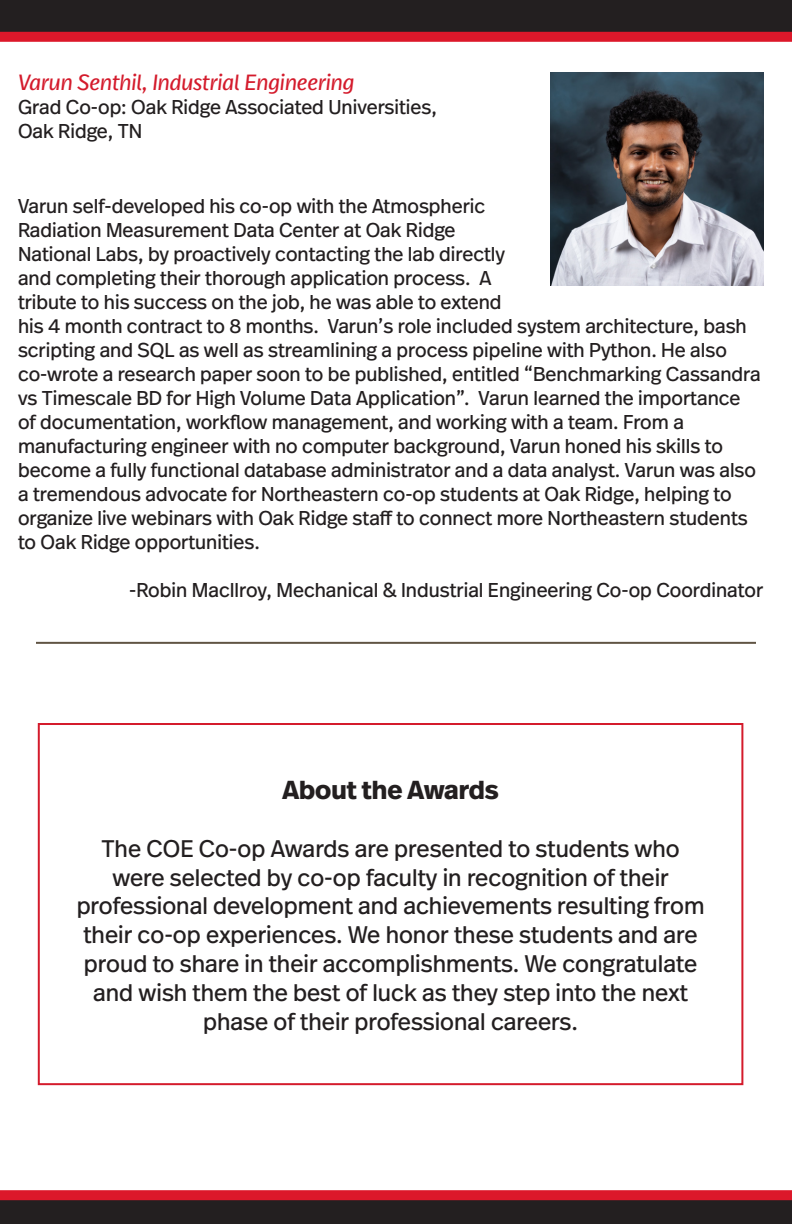
<style>
.page{position:relative;width:792px;height:1224px;background:#fff}
.page>*{position:absolute;margin:0;border:0;box-sizing:border-box;transform-origin:0 0}
.t1{font:700 26px "Real Head Pro";color:#231f20}
.t2{font:24px/28.8px "Real Head Pro";color:#231f20;text-align:center}
.t3{font:italic 22px "Real Head Pro";color:#d41b2c}
.t4{font:20px/24px "Real Head Pro";color:#231f20}
</style>
<div class="page">
<svg style="left:0;top:0;width:792px;height:42px;background:#501e23"></svg>
<svg style="left:0;top:1190px;width:792px;height:34px;background:#5a1e24"></svg>
<hr style="left:36px;top:642px;width:720px;height:2px;background:#605444">
<img style="left:550px;top:73px;width:213px;height:213px">
<div style="left:38px;top:723px;width:705px;height:362px;border:2px solid #d41b2c"></div>
<p class="t3" style="left:18px;top:68px;width:338px">Varun Senthil, Industrial Engineering</p>
<p class="t4" style="left:18px;top:95px;width:420px">Grad Co-op: Oak Ridge Associated Universities,<br>Oak Ridge, TN</p>
<p class="t4" style="left:18px;top:193px;width:744px">Varun self-developed his co-op with the Atmospheric<br>Radiation Measurement Data Center at Oak Ridge<br>National Labs, by proactively contacting the lab directly<br>and completing their thorough application process. A<br>tribute to his success on the job, he was able to extend<br>his 4 month contract to 8 months. Varun’s role included system architecture, bash scripting and SQL as well as streamlining a process pipeline with Python. He also co-wrote a research paper soon to be published, entitled “Benchmarking Cassandra vs Timescale BD for High Volume Data Application”. Varun learned the importance of documentation, workflow management, and working with a team. From a manufacturing engineer with no computer background, Varun honed his skills to become a fully functional database administrator and a data analyst. Varun was also a tremendous advocate for Northeastern co-op students at Oak Ridge, helping to organize live webinars with Oak Ridge staff to connect more Northeastern students to Oak Ridge opportunities.</p>
<p class="t4" style="left:129px;top:577px;width:636px">-Robin MacIlroy, Mechanical &amp; Industrial Engineering Co-op Coordinator</p>
<p class="t1" style="left:282px;top:771px;width:218px">About the Awards</p>
<p class="t2" style="left:77px;top:834px;width:629px">The COE Co-op Awards are presented to students who were selected by co-op faculty in recognition of their professional development and achievements resulting from their co-op experiences. We honor these students and are proud to share in their accomplishments. We congratulate and wish them the best of luck as they step into the next phase of their professional careers.</p>
</div>
